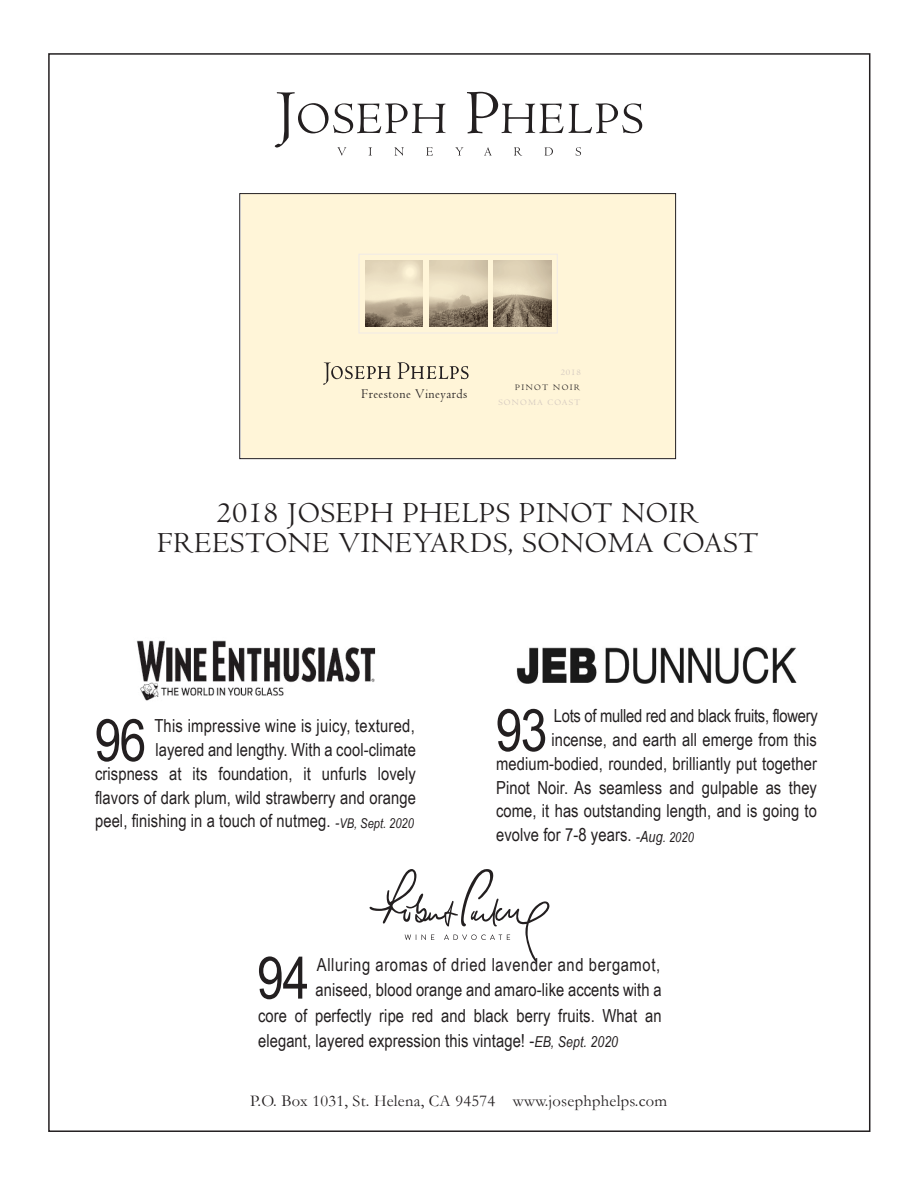
<style>
.page{position:relative;width:918px;height:1188px;background:#fff}
.page>*{position:absolute;margin:0;border:0;box-sizing:border-box;transform-origin:0 0}
.t1{font:58.65px "Arial Narrow";color:#231f20}
.t2{font:30px/30px "Centaur";letter-spacing:.03em;color:#231f20;text-align:center}
.t3{font:18px/24px "Arial Narrow";letter-spacing:.005em;color:#231f20;text-align:right}
.t4{font:18px "Arial Narrow";letter-spacing:.035em;color:#231f20}
.t5{font:18px "Arial Narrow";letter-spacing:-.015em;color:#231f20}
.t6{font:16.5px "Garamond";letter-spacing:.015em;color:#231f20}
.t7{font:13.8px "Centaur";letter-spacing:.04em;color:#231f20;scale:.95 1}
.t8{font:8.7px "Centaur";letter-spacing:.135em;color:#d2c7bf;scale:1.04 1}
.t9{font:8.7px "Centaur";letter-spacing:.16em;color:#231f20;scale:1.04 1}
.s1{font-style:italic;font-size:15.3px}
.s2{font-style:italic;font-size:13.5px}
.s3{font-style:italic;font-size:15px}
</style>
<div class="page">
<div style="left:242px;top:195px;width:432px;height:262px;background:#fff5d8"></div>
<div style="left:359px;top:254px;width:199px;height:79px;border:1px solid #f0eae7"></div>
<img style="left:429px;top:260px;width:58px;height:67px">
<img style="left:493px;top:260px;width:58px;height:67px">
<img style="left:365px;top:260px;width:58px;height:67px">
<svg style="left:323px;top:362px;width:68px;height:23px;background:#d8cfb8"></svg>
<svg style="left:398px;top:362px;width:71px;height:17px"></svg>
<div style="left:240px;top:193px;width:436px;height:266px;border:1px solid #231f20"></div>
<svg style="left:455px;top:147px;width:8px;height:9px"></svg>
<svg style="left:484px;top:147px;width:8px;height:9px"></svg>
<svg style="left:514px;top:147px;width:8px;height:9px"></svg>
<svg style="left:544px;top:147px;width:9px;height:8px"></svg>
<svg style="left:575px;top:147px;width:6px;height:9px"></svg>
<svg style="left:275px;top:92px;width:171px;height:64px"></svg>
<svg style="left:467px;top:92px;width:175px;height:41px"></svg>
<img style="left:136px;top:640px;width:240px;height:61px">
<svg style="left:369px;top:869px;width:181px;height:93px"></svg>
<img style="left:517px;top:647px;width:280px;height:36px">
<p class="t7" style="left:362px;top:386px;width:113px">Freestone Vineyards</p>
<p class="t8" style="left:561px;top:368px;width:21px">2018</p>
<p class="t9" style="left:515px;top:382px;width:64px">PINOT NOIR</p>
<p class="t8" style="left:498px;top:397px;width:80px">SONOMA COAST</p>
<h2 class="t2" style="left:158px;top:498px;width:602px">2018 JOSEPH PHELPS PINOT NOIR<br>FREESTONE VINEYARDS, SONOMA COAST</h2>
<p class="t3" style="left:95px;top:713px;width:322px">This impressive wine is juicy, textured,<br>layered and lengthy. With a cool-climate crispness at its foundation, it unfurls lovely flavors of dark plum, wild strawberry and orange peel, finishing in a touch of nutmeg. <span class="s1">-</span><span class="s2">VB, Sept. 2020</span></p>
<h1 class="t1" style="left:95px;top:697px;width:53px">96</h1>
<p class="t5" style="left:554px;top:702px;width:266px">Lots of mulled red and black fruits, flowery</p>
<p class="t3" style="left:551px;top:727px;width:267px">incense, and earth all emerge from this</p>
<p class="t3" style="left:496px;top:750px;width:322px">medium-bodied, rounded, brilliantly put together</p>
<p class="t3" style="left:496px;top:774px;width:322px">Pinot Noir. As seamless and gulpable as they</p>
<p class="t3" style="left:496px;top:798px;width:322px">come, it has outstanding length, and is going to</p>
<p class="t3" style="left:496px;top:822px;width:199px">evolve for 7-8 years. <span class="s1">-Aug</span><span class="s2">. 2020</span></p>
<h1 class="t1" style="left:496px;top:687px;width:53px">93</h1>
<h1 class="t1" style="left:257px;top:935px;width:54px">94</h1>
<p class="t4" style="left:317px;top:951px;width:345px">Alluring aromas of dried lavender and bergamot,</p>
<p class="t3" style="left:316px;top:977px;width:348px">aniseed, blood orange and amaro-like accents with a</p>
<p class="t3" style="left:258px;top:1003px;width:405px">core of perfectly ripe red and black berry fruits. What an</p>
<p class="t3" style="left:258px;top:1028px;width:362px">elegant, layered expression this vintage! -<span class="s3">EB, Sept. 2020</span></p>
<p class="t6" style="left:250px;top:1089px;width:419px">P.O. Box 1031, St. Helena, CA 94574 www.josephphelps.com</p>
</div>
